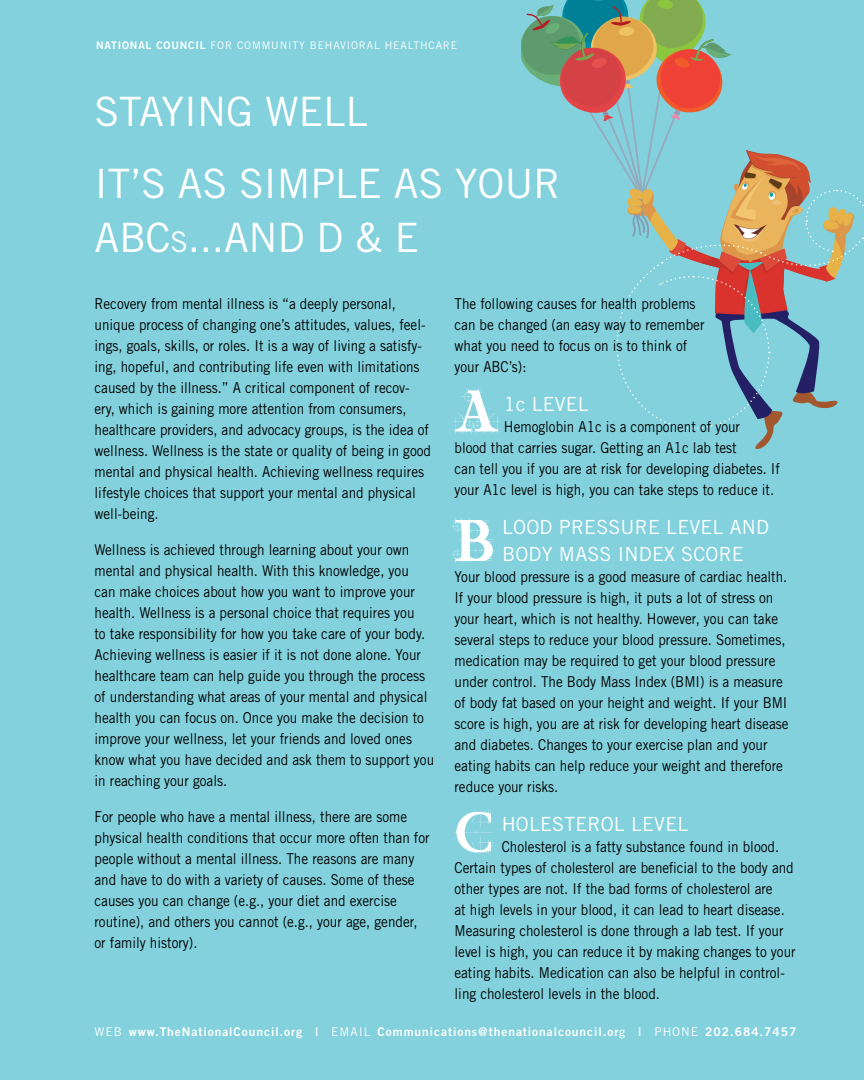
<style>
.page{position:relative;width:864px;height:1080px;background:#82d1dd}
.page>*{position:absolute;margin:0;border:0;box-sizing:border-box;transform-origin:0 0}
.t1{font:65.25px/129.6px "Rubino Serif ICG Solid";color:#fff}
.t2{font:64.5px "Rubino Serif ICG Solid";color:#fff}
.t3{font:40.5px/72px "Trade Gothic";letter-spacing:-.005em;color:#fff}
.t4{font:19.5px/27px "Trade Gothic";letter-spacing:.01em;color:#fff}
.t5{font:15px/21px "Trade Gothic";color:#000;scale:.9 1}
.t6{font:12px "Trade Gothic Bold Two";letter-spacing:.08em;color:#fff}
.t7{font:10.5px "Trade Gothic";letter-spacing:.08em;color:#fff}
.s1{font-family:"Trade Gothic Bold Two"}
.s2{font-size:28.5px}
.s3{font-family:"Trade Gothic"}
</style>
<div class="page">
<svg style="left:521px;top:0;width:343px;height:449px"></svg>
<p class="t7" style="left:96px;top:39px;width:326px"><span class="s1">National Council</span> for Community Behavioral Healthca</p>
<p class="t7" style="left:443px;top:39px;width:16px">re</p>
<h3 class="t3" style="left:94px;top:75px;width:467px">Staying Well<br>It’s As Simple As Your</h3>
<h3 class="t3" style="left:94px;top:201px;width:320px">ABC<span class="s2">s</span>...and D &amp; E</h3>
<p class="t5" style="left:94px;top:293px;width:375px">Recovery from mental illness is “a deeply personal, unique process of changing one’s attitudes, values, feel&shy;ings, goals, skills, or roles. It is a way of living a satisfy&shy;ing, hopeful, and contributing life even with limitations caused by the illness.” A critical component of recov&shy;ery, which is gaining more attention from consumers, healthcare providers, and advocacy groups, is the idea of wellness. Wellness is the state or quality of being in good mental and physical health. Achieving wellness requires lifestyle choices that support your mental and physical well-being.</p>
<p class="t5" style="left:94px;top:539px;width:379px">Wellness is achieved through learning about your own mental and physical health. With this knowledge, you<br>can make choices about how you want to improve your health. Wellness is a personal choice that requires you<br>to take responsibility for how you take care of your body.<br>Achieving wellness is easier if it is not done alone. Your healthcare team can help guide you through the process of understanding what areas of your mental and physical health you can focus on. Once you make the decision to improve your wellness, let your friends and loved ones know what you have decided and ask them to support you in reaching your goals.</p>
<p class="t5" style="left:94px;top:806px;width:374px">For people who have a mental illness, there are some physical health conditions that occur more often than for people without a mental illness. The reasons are many and have to do with a variety of causes. Some of these causes you can change (e.g., your diet and exercise routine), and others you cannot (e.g., your age, gender, or family history).</p>
<p class="t5" style="left:455px;top:293px;width:279px">The following causes for health problems can be changed (an easy way to remember what you need to focus on is to think of your ABC’s):</p>
<h3 class="t4" style="left:504px;top:390px;width:86px">1c Level</h3>
<p class="t5" style="left:455px;top:416px;width:363px;text-indent:49px">Hemoglobin A1c is a component of your<br>blood that carries sugar. Getting an A1c lab test<br>can tell you if you are at risk for developing diabetes. If your A1c level is high, you can take steps to reduce it.</p>
<h3 class="t4" style="left:502px;top:513px;width:269px">lood Pressure Level and<br>Body Mass I ndex Score</h3>
<p class="t5" style="left:454px;top:566px;width:373px">Your blood pressure is a good measure of cardiac health.<br>I f your blood pressure is high, it puts a lot of stress on your heart, which is not healthy. However, you can take several steps to reduce your blood pressure. Sometimes, medication may be required to get your blood pressure under control. The Body Mass I ndex (BMI ) is a measure of body fat based on your height and weight. I f your BMI score is high, you are at risk for developing heart disease and diabetes. Changes to your exercise plan and your eating habits can help reduce your weight and therefore reduce your risks.</p>
<h3 class="t4" style="left:502px;top:810px;width:188px">holesterol Level</h3>
<p class="t5" style="left:454px;top:836px;width:381px;text-indent:47px">Cholesterol is a fatty substance found in blood.<br>Certain types of cholesterol are beneficial to the body and other types are not. I f the bad forms of cholesterol are<br>at high levels in your blood, it can lead to heart disease.<br>Measuring cholesterol is done through a lab test. If your level is high, you can reduce it by making changes to your eating habits. Medication can also be helpful in control&shy;ling cholesterol levels in the blood.</p>
<p class="t6" style="left:94px;top:1024px;width:703px"><span class="s3">w eb</span> www.TheNationalCouncil.org | <span class="s3">email</span> Communications@thenationalcouncil.or<span class="s3">g</span> | <span class="s3">ph one</span> 202.684.7457</p>
<h1 class="t1" style="left:454px;top:345px;width:45px">A<br>B</h1>
<h2 class="t2" style="left:454px;top:796px;width:40px">C</h2>
</div>
